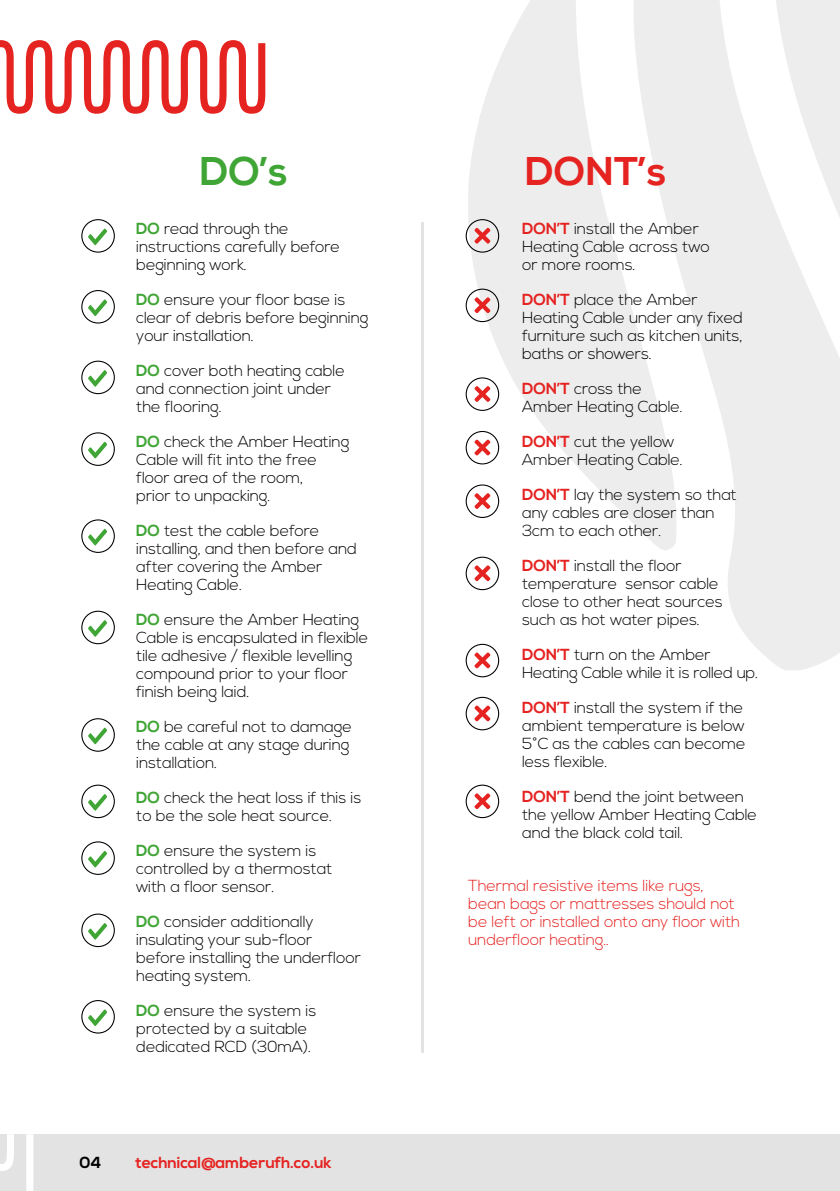
<style>
.page{position:relative;width:840px;height:1191px;background:#fff}
.page>*{position:absolute;margin:0;border:0;box-sizing:border-box;transform-origin:0 0}
.t1{font:700 40px "Nexa";color:#e52321}
.t2{font:700 40px "Nexa";color:#3fa535}
.t3{font:300 16px/18px "Nexa";letter-spacing:-.01em;color:#000}
.t4{font:300 16px/18px "Nexa";letter-spacing:-.01em;color:#e52321}
.t5{font:700 16px "Nexa";letter-spacing:-.01em;color:#e52321}
.t6{font:700 16px "Nexa";color:#000}
.s1{font-weight:700;color:#3fa535}
.s2{font-weight:700;color:#e52321}
</style>
<div class="page">
<svg style="left:678px;top:0;width:161px;height:670px;fill:#ededed"></svg>
<svg style="left:468px;top:0;width:210px;height:550px;fill:#ededed"></svg>
<div style="left:0;top:1134px;width:839px;height:57px;background:#e3e3e3"></div>
<svg style="left:0;top:1134px;width:33px;height:57px"></svg>
<svg style="left:0;top:40px;width:265px;height:74px"></svg>
<hr style="left:421px;top:222px;width:2px;height:830px;background:#e3e3e3">
<svg style="left:474px;top:228px;width:16px;height:16px"></svg>
<div style="left:465px;top:219px;width:34px;height:34px;border:1px solid #000;border-radius:50%"></div>
<svg style="left:474px;top:297px;width:16px;height:16px"></svg>
<div style="left:465px;top:289px;width:34px;height:33px;border:1px solid #000;border-radius:50%"></div>
<svg style="left:474px;top:439px;width:16px;height:16px"></svg>
<div style="left:465px;top:431px;width:34px;height:33px;border:1px solid #000;border-radius:50%"></div>
<svg style="left:474px;top:493px;width:16px;height:16px"></svg>
<div style="left:465px;top:484px;width:34px;height:34px;border:1px solid #000;border-radius:50%"></div>
<svg style="left:474px;top:565px;width:16px;height:16px"></svg>
<div style="left:465px;top:556px;width:34px;height:34px;border:1px solid #000;border-radius:50%"></div>
<svg style="left:474px;top:652px;width:16px;height:16px"></svg>
<div style="left:465px;top:644px;width:34px;height:33px;border:1px solid #000;border-radius:50%"></div>
<svg style="left:474px;top:705px;width:16px;height:16px"></svg>
<div style="left:465px;top:697px;width:34px;height:33px;border:1px solid #000;border-radius:50%"></div>
<svg style="left:474px;top:793px;width:16px;height:16px"></svg>
<div style="left:465px;top:784px;width:34px;height:34px;border:1px solid #000;border-radius:50%"></div>
<svg style="left:474px;top:386px;width:16px;height:16px"></svg>
<div style="left:465px;top:377px;width:34px;height:34px;border:1px solid #000;border-radius:50%"></div>
<svg style="left:88px;top:228px;width:19px;height:17px"></svg>
<div style="left:81px;top:219px;width:34px;height:34px;border:1px solid #000;border-radius:50%"></div>
<svg style="left:88px;top:299px;width:19px;height:17px"></svg>
<div style="left:81px;top:290px;width:34px;height:33px;border:1px solid #000;border-radius:50%"></div>
<svg style="left:88px;top:370px;width:19px;height:17px"></svg>
<div style="left:81px;top:361px;width:34px;height:33px;border:1px solid #000;border-radius:50%"></div>
<svg style="left:88px;top:442px;width:19px;height:16px"></svg>
<div style="left:81px;top:432px;width:34px;height:34px;border:1px solid #000;border-radius:50%"></div>
<svg style="left:88px;top:529px;width:19px;height:16px"></svg>
<div style="left:81px;top:519px;width:34px;height:34px;border:1px solid #000;border-radius:50%"></div>
<svg style="left:88px;top:620px;width:19px;height:17px"></svg>
<div style="left:81px;top:610px;width:34px;height:34px;border:1px solid #000;border-radius:50%"></div>
<svg style="left:88px;top:727px;width:19px;height:17px"></svg>
<div style="left:81px;top:718px;width:34px;height:33px;border:1px solid #000;border-radius:50%"></div>
<svg style="left:88px;top:794px;width:19px;height:17px"></svg>
<div style="left:81px;top:784px;width:34px;height:34px;border:1px solid #000;border-radius:50%"></div>
<svg style="left:88px;top:850px;width:19px;height:17px"></svg>
<div style="left:81px;top:841px;width:34px;height:34px;border:1px solid #000;border-radius:50%"></div>
<svg style="left:88px;top:923px;width:19px;height:16px"></svg>
<div style="left:81px;top:913px;width:34px;height:34px;border:1px solid #000;border-radius:50%"></div>
<svg style="left:88px;top:1009px;width:19px;height:17px"></svg>
<div style="left:81px;top:1000px;width:34px;height:33px;border:1px solid #000;border-radius:50%"></div>
<h1 class="t2" style="left:200px;top:148px;width:89px">DO’s</h1>
<h1 class="t1" style="left:525px;top:148px;width:142px">DONT’s</h1>
<p class="t3" style="left:136px;top:220px;width:205px"><span class="s1">DO</span> read through the instructions carefully before beginning work.</p>
<p class="t3" style="left:136px;top:291px;width:233px"><span class="s1">DO</span> ensure your floor base is clear of debris before beginning your installation.</p>
<p class="t3" style="left:136px;top:362px;width:210px"><span class="s1">DO</span> cover both heating cable and connection joint under the flooring.</p>
<p class="t3" style="left:136px;top:433px;width:214px"><span class="s1">DO</span> check the Amber Heating<br>Cable will fit into the free floor area of the room,<br>prior to unpacking.</p>
<p class="t3" style="left:136px;top:522px;width:222px"><span class="s1">DO</span> test the cable before installing, and then before and after covering the Amber<br>Heating Cable.</p>
<p class="t3" style="left:136px;top:611px;width:233px"><span class="s1">DO</span> ensure the Amber Heating<br>Cable is encapsulated in flexible tile adhesive / flexible levelling compound prior to your floor finish being laid.</p>
<p class="t3" style="left:136px;top:718px;width:217px"><span class="s1">DO</span> be careful not to damage the cable at any stage during installation.</p>
<p class="t3" style="left:136px;top:789px;width:226px"><span class="s1">DO</span> check the heat loss if this is to be the sole heat source.</p>
<p class="t3" style="left:136px;top:842px;width:197px"><span class="s1">DO</span> ensure the system is controlled by a thermostat with a floor sensor.</p>
<p class="t3" style="left:136px;top:913px;width:226px"><span class="s1">DO</span> consider additionally insulating your sub-floor before installing the underfloor heating system.</p>
<p class="t3" style="left:136px;top:1002px;width:182px"><span class="s1">DO</span> ensure the system is protected by a suitable dedicated RCD (30mA).</p>
<p class="t6" style="left:79px;top:1152px;width:23px">04</p>
<p class="t5" style="left:135px;top:1152px;width:198px">technical@amberufh.co.uk</p>
<p class="t3" style="left:522px;top:220px;width:189px"><span class="s2">DON’T</span> install the Amber<br>Heating Cable across two or more rooms.</p>
<p class="t3" style="left:522px;top:291px;width:222px"><span class="s2">DON’T</span> place the Amber<br>Heating Cable under any fixed furniture such as kitchen units, baths or showers.</p>
<p class="t3" style="left:522px;top:380px;width:162px"><span class="s2">DON’T</span> cross the<br>Amber Heating Cable.</p>
<p class="t3" style="left:522px;top:433px;width:162px"><span class="s2">DON’T</span> cut the yellow<br>Amber Heating Cable.</p>
<p class="t3" style="left:522px;top:486px;width:216px"><span class="s2">DON’T</span> lay the system so that any cables are closer than<br>3cm to each other.</p>
<p class="t3" style="left:522px;top:557px;width:202px"><span class="s2">DON’T</span> install the floor temperature sensor cable close to other heat sources such as hot water pipes.</p>
<p class="t3" style="left:522px;top:646px;width:237px"><span class="s2">DON’T</span> turn on the Amber<br>Heating Cable while it is rolled up.</p>
<p class="t3" style="left:522px;top:699px;width:225px"><span class="s2">DON’T</span> install the system if the ambient temperature is below<br>5°C as the cables can become less flexible.</p>
<p class="t3" style="left:522px;top:788px;width:236px"><span class="s2">DON’T</span> bend the joint between the yellow Amber Heating Cable and the black cold tail.</p>
<p class="t4" style="left:468px;top:877px;width:273px">Thermal resistive items like rugs, bean bags or mattresses should not be left or installed onto any floor with underfloor heating..</p>
</div>
